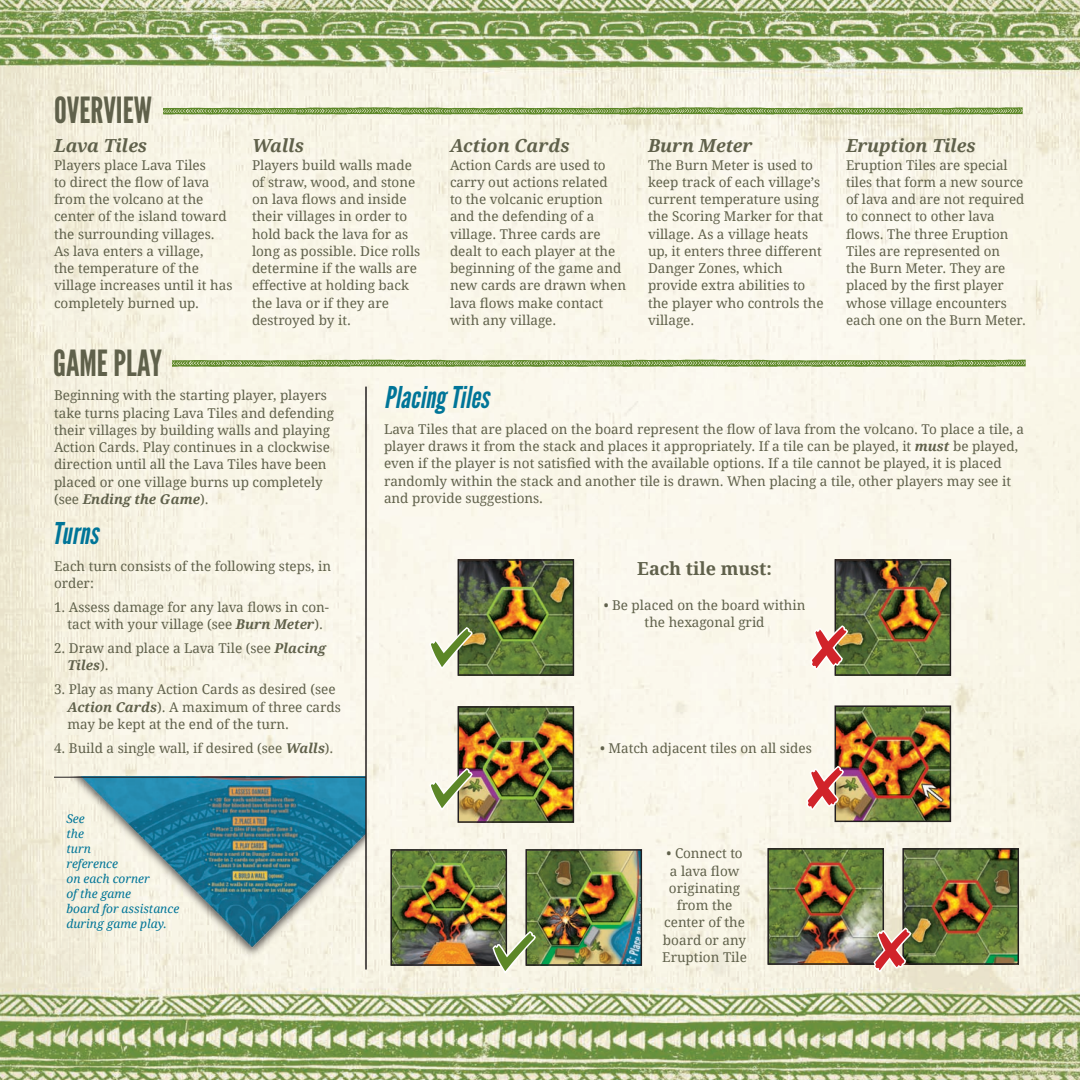
<style>
.page{position:relative;width:1080px;height:1080px;background:#fff}
.page>*{position:absolute;margin:0;border:0;box-sizing:border-box;transform-origin:0 0}
.t1{font:36px "League Gothic";color:#60614b}
.t2{font:italic 30px "League Gothic";color:#007598}
.t3{font:italic 700 18px "Droid Serif";color:#60614b}
.t4{font:700 18px "Droid Serif";color:#60614b}
.t5{font:13.5px/17.2px "Droid Serif";color:#60614b}
.t6{font:italic 12px/15px "Droid Serif";color:#007598}
.s1{font-weight:700;font-style:italic}
</style>
<div class="page">
<img style="left:0;top:0;width:1080px;height:1080px">
<img style="left:770px;top:851px;width:111px;height:111px">
<div style="left:767px;top:848px;width:117px;height:117px;border:2px solid #231f20"></div>
<img style="left:905px;top:851px;width:111px;height:111px">
<div style="left:902px;top:848px;width:117px;height:117px;border:2px solid #231f20"></div>
<img style="left:393px;top:852px;width:111px;height:111px">
<div style="left:390px;top:849px;width:117px;height:117px;border:2px solid #231f20"></div>
<img style="left:528px;top:852px;width:111px;height:111px">
<div style="left:525px;top:849px;width:117px;height:117px;border:2px solid #231f20"></div>
<img style="left:50px;top:777px;width:315px;height:190px">
<img style="left:838px;top:562px;width:110px;height:111px">
<div style="left:835px;top:559px;width:116px;height:117px;border:2px solid #231f20"></div>
<img style="left:461px;top:562px;width:110px;height:111px">
<div style="left:458px;top:559px;width:116px;height:117px;border:2px solid #231f20"></div>
<svg style="left:163px;top:106px;width:863px;height:8px;background:#94ae6c"></svg>
<svg style="left:173px;top:360px;width:853px;height:7px;background:#82a256"></svg>
<hr style="left:365px;top:387px;width:2px;height:583px;background:#231f20">
<svg style="left:428px;top:626px;width:46px;height:45px"></svg>
<svg style="left:809px;top:624px;width:40px;height:47px"></svg>
<svg style="left:873px;top:927px;width:39px;height:46px;background:#bd8578"></svg>
<svg style="left:492px;top:930px;width:45px;height:45px;background:#a4b08a"></svg>
<img style="left:838px;top:708px;width:110px;height:111px">
<div style="left:835px;top:705px;width:116px;height:117px;border:2px solid #231f20"></div>
<img style="left:461px;top:709px;width:110px;height:111px">
<div style="left:458px;top:706px;width:116px;height:117px;border:2px solid #231f20"></div>
<svg style="left:805px;top:765px;width:40px;height:46px;background:#dc9c90"></svg>
<svg style="left:428px;top:767px;width:46px;height:45px;background:#c1c09a"></svg>
<hr style="left:54px;top:777px;width:312px;height:1px;background:#231f20">
<h1 class="t1" style="left:54px;top:90px;width:100px">OVERVIEW</h1>
<h3 class="t3" style="left:54px;top:135px;width:95px">Lava Tiles</h3>
<p class="t5" style="left:54px;top:156px;width:180px">Players place Lava Tiles<br>to direct the flow of lava from the volcano at the center of the island toward the surrounding villages.<br>As lava enters a village,<br>the temperature of the village increases until it has completely burned up.</p>
<h1 class="t1" style="left:53px;top:342px;width:110px">GAME PLAY</h1>
<h3 class="t3" style="left:252px;top:135px;width:54px">Walls</h3>
<p class="t5" style="left:252px;top:156px;width:170px">Players build walls made of straw, wood, and stone on lava flows and inside their villages in order to hold back the lava for as long as possible. Dice rolls determine if the walls are effective at holding back the lava or if they are destroyed by it.</p>
<h3 class="t3" style="left:450px;top:135px;width:121px">Action Cards</h3>
<p class="t5" style="left:450px;top:156px;width:178px">Action Cards are used to carry out actions related<br>to the volcanic eruption and the defending of a village. Three cards are dealt to each player at the beginning of the game and new cards are drawn when lava flows make contact with any village.</p>
<h3 class="t3" style="left:648px;top:135px;width:106px">Burn Meter</h3>
<p class="t5" style="left:648px;top:156px;width:177px">The Burn Meter is used to keep track of each village’s current temperature using the Scoring Marker for that village. As a village heats up, it enters three different<br>Danger Zones, which provide extra abilities to the player who controls the village.</p>
<h3 class="t3" style="left:846px;top:135px;width:131px">Eruption Tiles</h3>
<p class="t5" style="left:846px;top:156px;width:181px">Eruption Tiles are special tiles that form a new source of lava and are not required to connect to other lava flows. The three Eruption<br>Tiles are represented on<br>the Burn Meter. They are placed by the first player whose village encounters each one on the Burn Meter.</p>
<p class="t5" style="left:54px;top:387px;width:282px">Beginning with the starting player, players take turns placing Lava Tiles and defending their villages by building walls and playing Action Cards. Play continues in a clockwise direction until all the Lava Tiles have been placed or one village burns up completely (see <span class="s1">Ending the Game</span>).</p>
<h2 class="t2" style="left:384px;top:380px;width:113px">PlacingTiles</h2>
<p class="t5" style="left:384px;top:421px;width:642px">Lava Tiles that are placed on the board represent the flow of lava from the volcano. To place a tile, a player draws it from the stack and places it appropriately. If a tile can be played, it <span class="s1">must</span> be played, even if the player is not satisfied with the available options. If a tile cannot be played, it is placed randomly within the stack and another tile is drawn. When placing a tile, other players may see it and provide suggestions.</p>
<h2 class="t2" style="left:52px;top:516px;width:54px">Turns</h2>
<p class="t5" style="left:54px;top:557px;width:279px">Each turn consists of the following steps, in order:</p>
<p class="t5" style="left:54px;top:599px;width:277px;text-align:center">1. Assess damage for any lava flows in con&shy;tact with your village (see <span class="s1">Burn Meter</span>).</p>
<p class="t5" style="left:68px;top:640px;width:260px;text-indent:-14px">2. Draw and place a Lava Tile (see <span class="s1">Placing<br>Tiles</span>).</p>
<p class="t5" style="left:68px;top:681px;width:275px;text-indent:-14px">3. Play as many Action Cards as desired (see<br><span class="s1">Action Cards</span>). A maximum of three cards may be kept at the end of the turn.</p>
<p class="t5" style="left:54px;top:740px;width:281px">4. Build a single wall, if desired (see <span class="s1">Walls</span>).</p>
<p class="t6" style="left:66px;top:811px;width:114px">See<br>the<br>turn<br>reference<br>on each corner<br>of the game<br>board for assistance during game play.</p>
<h3 class="t4" style="left:637px;top:557px;width:136px">Each tile must:</h3>
<p class="t5" style="left:604px;top:596px;width:203px;text-align:center">• Be placed on the board within the hexagonal grid</p>
<p class="t5" style="left:600px;top:740px;width:213px">• Match adjacent tiles on all sides</p>
<p class="t5" style="left:662px;top:845px;width:86px;text-align:center">• Connect to a lava flow originating from the center of the board or any<br>Eruption Tile</p>
</div>
